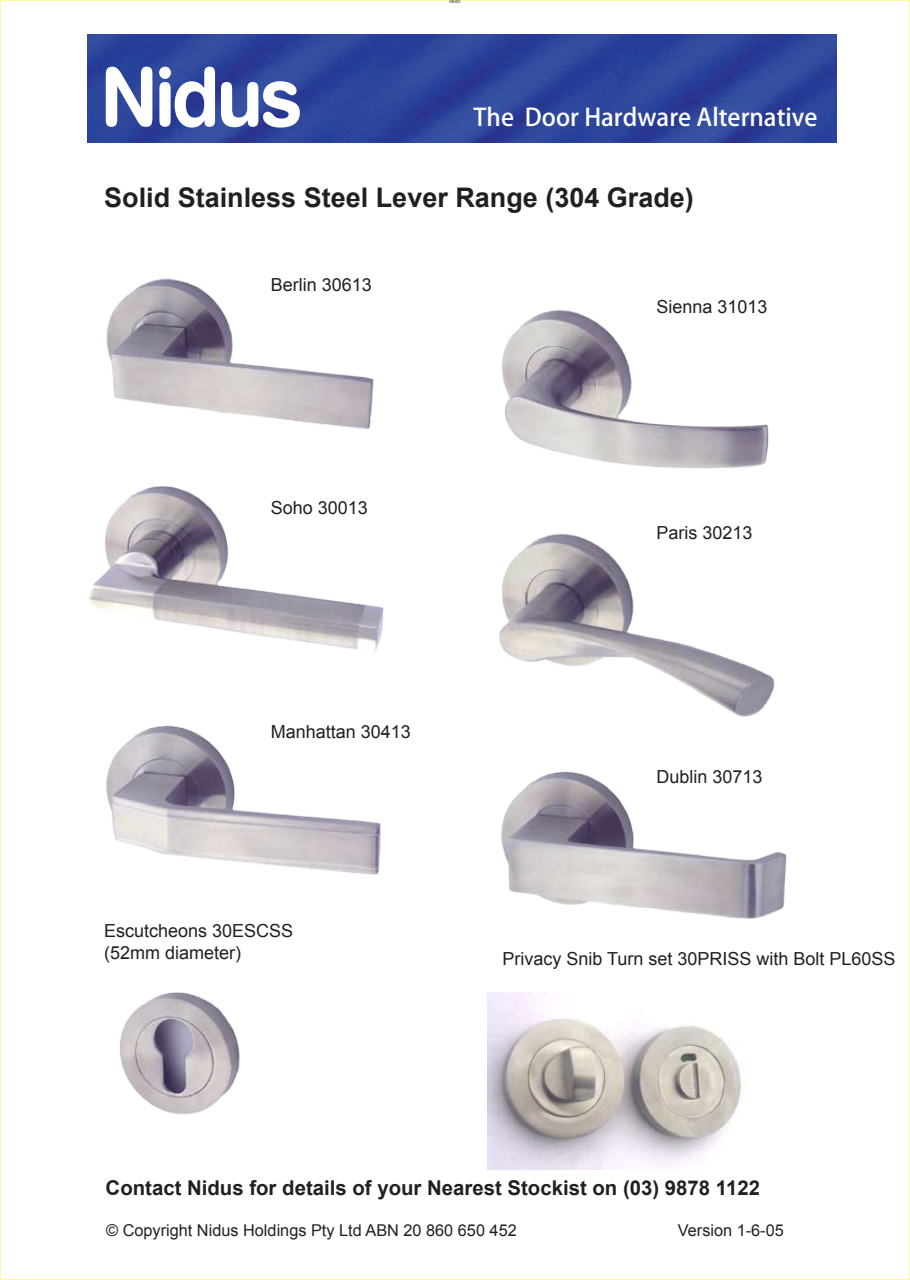
<style>
.page{position:relative;width:910px;height:1280px;background:#fff}
.page>*{position:absolute;margin:0;border:0;box-sizing:border-box;transform-origin:0 0}
.t1{font:81.6px "Swiss 721 BT Bold Rounded";letter-spacing:-.05em;color:#fff;scale:.96 1}
.t2{font:700 27px "Arial";color:#231f20}
.t3{font:500 24px "Koz Go Pro";color:#fff}
.t4{font:700 20.4px "Arial";color:#231f20}
.t5{font:18px/21.6px "Arial";color:#231f20}
.t6{font:16.35px "Arial";color:#231f20}
.t7{font:4.5px "Myriad Pro";color:#231f20}
</style>
<div class="page">
<img style="left:87px;top:35px;width:750px;height:107px">
<img style="left:106px;top:278px;width:268px;height:151px">
<img style="left:501px;top:771px;width:286px;height:148px">
<img style="left:106px;top:725px;width:275px;height:150px">
<img style="left:499px;top:533px;width:276px;height:184px">
<img style="left:502px;top:310px;width:267px;height:159px">
<img style="left:88px;top:486px;width:296px;height:166px">
<img style="left:119px;top:992px;width:121px;height:123px">
<img style="left:488px;top:992px;width:254px;height:178px">
<h1 class="t1" style="left:100px;top:46px;width:212px">Nidus</h1>
<p class="t7" style="left:450px;top:0;width:12px">HEAD</p>
<h3 class="t3" style="left:474px;top:101px;width:345px">The Door Hardware Alternative</h3>
<h2 class="t2" style="left:104px;top:179px;width:591px">Solid Stainless Steel Lever Range (304 Grade)</h2>
<p class="t5" style="left:271px;top:274px;width:103px">Berlin 30613</p>
<p class="t5" style="left:271px;top:497px;width:99px">Soho 30013</p>
<p class="t5" style="left:271px;top:721px;width:142px">Manhattan 30413</p>
<p class="t5" style="left:104px;top:920px;width:191px">Escutcheons 30ESCSS (52mm diameter)</p>
<p class="t5" style="left:657px;top:296px;width:113px">Sienna 31013</p>
<p class="t5" style="left:657px;top:522px;width:98px">Paris 30213</p>
<p class="t5" style="left:657px;top:766px;width:108px">Dublin 30713</p>
<p class="t5" style="left:502px;top:948px;width:395px">Privacy Snib Turn set 30PRISS with Bolt PL60SS</p>
<p class="t4" style="left:106px;top:1174px;width:656px">Contact Nidus for details of your Nearest Stockist on (03) 9878 1122</p>
<p class="t6" style="left:106px;top:1219px;width:412px">© Copyright Nidus Holdings Pty Ltd ABN 20 860 650 452</p>
<p class="t6" style="left:678px;top:1219px;width:107px">Version 1-6-05</p>
</div>
